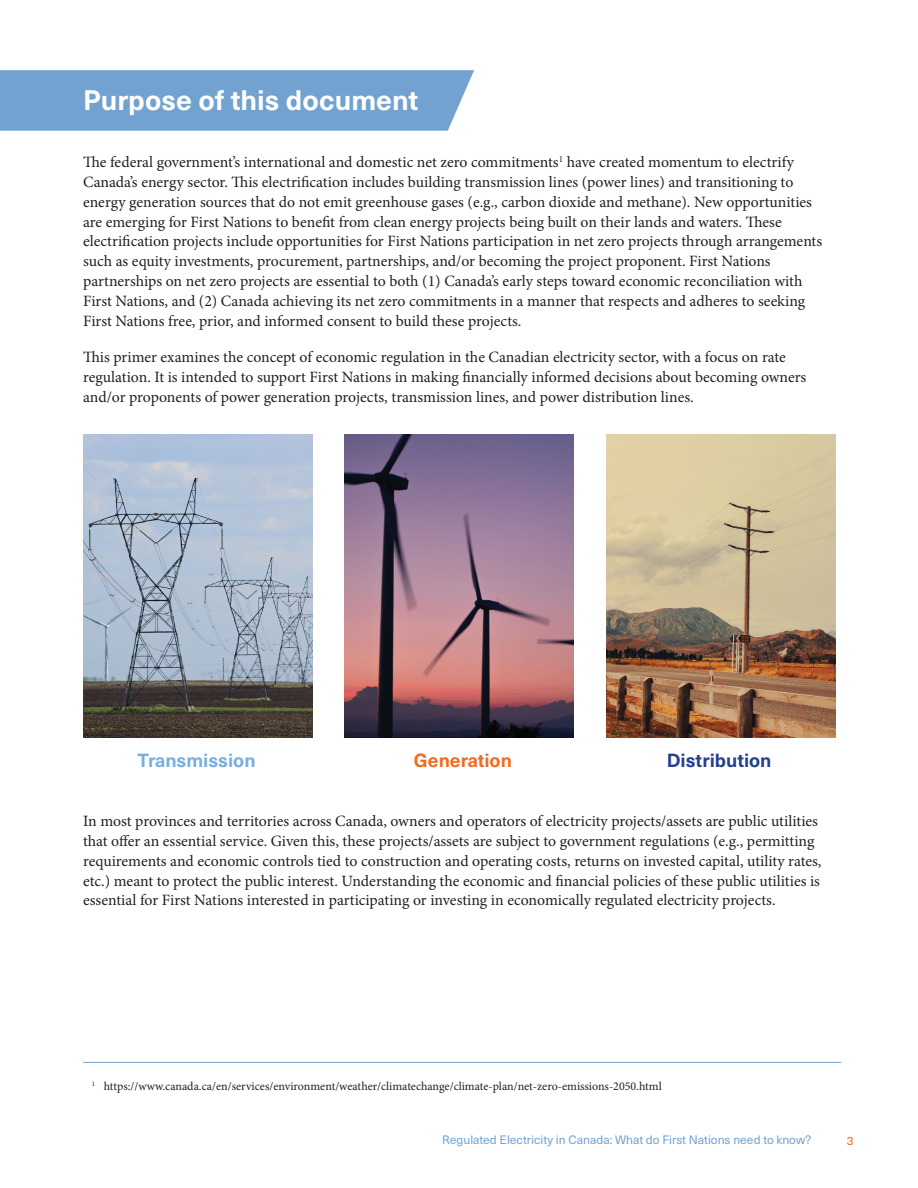
<style>
.page{position:relative;width:918px;height:1188px;background:#fff}
.page>*{position:absolute;margin:0;border:0;box-sizing:border-box;transform-origin:0 0}
.t1{font:700 27.75px "Neue Haas Unica W1 G";color:#fff}
.t2{font:700 18.75px "Neue Haas Unica W1 G";color:#79aede}
.t3{font:700 18.75px "Neue Haas Unica W1 G";color:#253f8e}
.t4{font:700 18.75px "Neue Haas Unica W1 G";color:#f36a21}
.t5{font:15.75px/19.8px "Minion Pro";color:#231f20}
.t6{font:12px "Minion Pro";color:#231f20}
.t7{font:12px "Neue Haas Unica W1 G";color:#70a2cf}
.t8{font:12px "Neue Haas Unica W1 G";color:#f36a21}
</style>
<div class="page">
<img style="left:606px;top:434px;width:229px;height:303px">
<div style="left:0;top:70px;width:474px;height:61px;background:#71a2d0"></div>
<img style="left:83px;top:434px;width:229px;height:303px">
<img style="left:344px;top:434px;width:229px;height:303px">
<hr style="left:83px;top:1062px;width:758px;height:1px;background:#70a2cf">
<h1 class="t1" style="left:83px;top:79px;width:337px">Purpose of this document</h1>
<p class="t5" style="left:83px;top:152px;width:741px">The federal government’s international and domestic net zero commitments<sup>1</sup> have created momentum to electrify Canada’s energy sector. This electrification includes building transmission lines (power lines) and transitioning to energy generation sources that do not emit greenhouse gases (e.g., carbon dioxide and methane). New opportunities are emerging for First Nations to benefit from clean energy projects being built on their lands and waters. These electrification projects include opportunities for First Nations participation in net zero projects through arrangements such as equity investments, procurement, partnerships, and/or becoming the project proponent. First Nations partnerships on net zero projects are essential to both (1) Canada’s early steps toward economic reconciliation with First Nations, and (2) Canada achieving its net zero commitments in a manner that respects and adheres to seeking First Nations free, prior, and informed consent to build these projects.</p>
<p class="t5" style="left:83px;top:347px;width:725px">This primer examines the concept of economic regulation in the Canadian electricity sector, with a focus on rate regulation. It is intended to support First Nations in making financially informed decisions about becoming owners and/or proponents of power generation projects, transmission lines, and power distribution lines.</p>
<p class="t2" style="left:138px;top:746px;width:119px">Transmission</p>
<p class="t4" style="left:414px;top:746px;width:99px">Generation</p>
<p class="t3" style="left:667px;top:746px;width:106px">Distribution</p>
<p class="t5" style="left:83px;top:811px;width:740px">In most provinces and territories across Canada, owners and operators of electricity projects/assets are public utilities that offer an essential service. Given this, these projects/assets are subject to government regulations (e.g., permitting requirements and economic controls tied to construction and operating costs, returns on invested capital, utility rates, etc.) meant to protect the public interest. Understanding the economic and financial policies of these public utilities is essential for First Nations interested in participating or investing in economically regulated electricity projects.</p>
<p class="t6" style="left:92px;top:1078px;width:572px"><sup>1</sup> https://www.canada.ca/en/services/environment/weather/climatechange/climate-plan/net-zero-emissions-2050.html</p>
<p class="t7" style="left:442px;top:1131px;width:371px">Regulated Electricity in Canada: What do First Nations need to know?</p>
<p class="t8" style="left:847px;top:1132px;width:8px">3</p>
</div>
